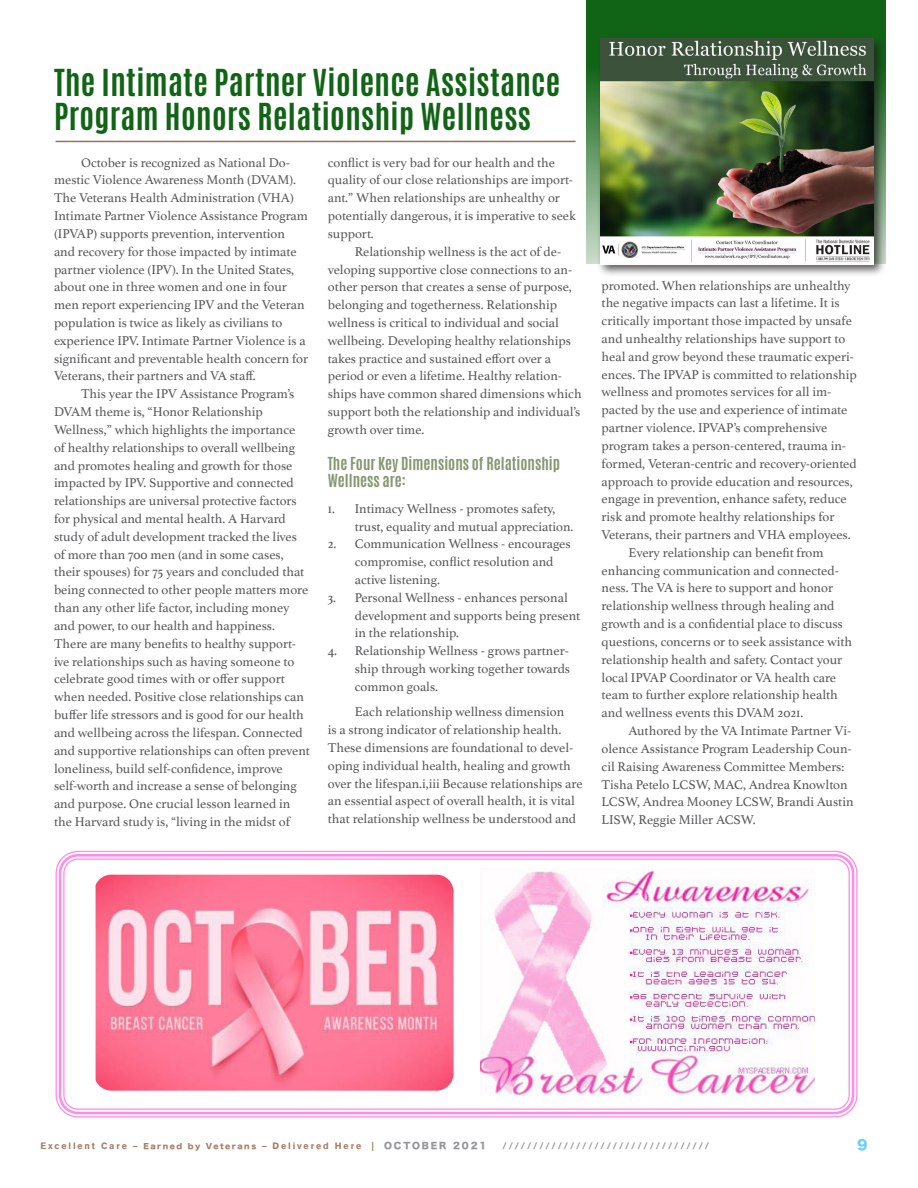
<style>
.page{position:relative;width:918px;height:1188px;background:#fff}
.page>*{position:absolute;margin:0;border:0;box-sizing:border-box;transform-origin:0 0}
.t1{font:700 31.05px/34.5px "Antonio";letter-spacing:.01em;color:#116416}
.Main_Paragraph_Syle{font:700 15px/17.9px "Antonio";color:#879670}
.t2{font:13.5px "Hira Kaku Std N W8";color:#6bcff6}
.Main_Paragraph_Syle-2{font:13.35px/17.9px "Athelas";color:#57585a}
.t3{font:900 9px "Akzidenz Grotesk";letter-spacing:.2em;color:#a77e68}
.t4{font:900 9px "Akzidenz Grotesk";color:#939598}
.s1{font-family:"Hira Kaku Std N W8";font-weight:400;font-size:7.5px}
.s2{font-family:"Hira Kaku Std W8";font-weight:400;color:#939598}
</style>
<div class="page">
<hr style="left:56px;top:141px;width:520px;height:1px;background:#9b6e58">
<div style="left:586px;top:0;width:300px;height:264px;background:#116416"></div>
<div style="left:597px;top:35px;width:290px;height:242px;background:#231f20;opacity:.75"></div>
<img style="left:600px;top:38px;width:274px;height:226px">
<img style="left:480px;top:870px;width:334px;height:225px">
<img style="left:96px;top:875px;width:358px;height:216px">
<div style="left:59px;top:854px;width:795px;height:260px;border:3px solid #ff8ce9;border-radius:18px"></div>
<div style="left:63px;top:858px;width:787px;height:252px;border:1px solid #ff8ce9;border-radius:14px"></div>
<p class="t1" style="left:54px;top:65px;width:508px">The Intimate Partner Violence Assistance<br>Program Honors Relationship Wellness</p>
<p class="Main_Paragraph_Syle-2" style="left:54px;top:153px;width:256px;text-indent:27px">October is recognized as National Do&shy;mestic Violence Awareness Month (DVAM).<br>The Veterans Health Administration (VHA)<br>Intimate Partner Violence Assistance Program (IPVAP) supports prevention, intervention and recovery for those impacted by intimate partner violence (IPV). In the United States, about one in three women and one in four men report experiencing IPV and the Veteran population is twice as likely as civilians to experience IPV. Intimate Partner Violence is a significant and preventable health concern for Veterans, their partners and VA staff.</p>
<p class="Main_Paragraph_Syle-2" style="left:54px;top:385px;width:257px;text-indent:27px">This year the IPV Assistance Program’s DVAM theme is, “Honor Relationship Wellness,” which highlights the importance<br>of healthy relationships to overall wellbeing and promotes healing and growth for those impacted by IPV. Supportive and connected relationships are universal protective factors for physical and mental health. A Harvard study of adult development tracked the lives of more than 700 men (and in some cases, their spouses) for 75 years and concluded that being connected to other people matters more than any other life factor, including money and power, to our health and happiness.<br>There are many benefits to healthy support&shy;ive relationships such as having someone to celebrate good times with or offer support when needed. Positive close relationships can buffer life stressors and is good for our health and wellbeing across the lifespan. Connected and supportive relationships can often prevent loneliness, build self-confidence, improve self-worth and increase a sense of belonging and purpose. One crucial lesson learned in the Harvard study is, “living in the midst of</p>
<p class="Main_Paragraph_Syle-2" style="left:328px;top:153px;width:250px">conflict is very bad for our health and the quality of our close relationships are import&shy;ant.” When relationships are unhealthy or potentially dangerous, it is imperative to seek support.</p>
<p class="Main_Paragraph_Syle-2" style="left:328px;top:242px;width:255px;text-indent:27px">Relationship wellness is the act of de&shy;veloping supportive close connections to an&shy;other person that creates a sense of purpose, belonging and togetherness. Relationship wellness is critical to individual and social wellbeing. Developing healthy relationships takes practice and sustained effort over a period or even a lifetime. Healthy relation&shy;ships have common shared dimensions which support both the relationship and individual’s growth over time.</p>
<p class="Main_Paragraph_Syle" style="left:328px;top:454px;width:234px">The Four Key Dimensions of Relationship<br>Wellness are:</p>
<p class="Main_Paragraph_Syle-2" style="left:355px;top:499px;width:220px;text-indent:-27px">1. Intimacy Wellness - promotes safety, trust, equality and mutual appreciation.</p>
<p class="Main_Paragraph_Syle-2" style="left:355px;top:535px;width:217px;text-indent:-27px">2. Communication Wellness - encourages compromise, conflict resolution and active listening.</p>
<p class="Main_Paragraph_Syle-2" style="left:355px;top:588px;width:227px;text-indent:-27px">3. Personal Wellness - enhances personal development and supports being present in the relationship.</p>
<p class="Main_Paragraph_Syle-2" style="left:355px;top:642px;width:217px;text-align:justify;text-indent:-27px">4. Relationship Wellness - grows partner&shy;ship through working together towards common goals.</p>
<p class="Main_Paragraph_Syle-2" style="left:328px;top:703px;width:256px;text-indent:27px">Each relationship wellness dimension<br>is a strong indicator of relationship health.<br>These dimensions are foundational to devel&shy;oping individual health, healing and growth over the lifespan.i,iii Because relationships are an essential aspect of overall health, it is vital that relationship wellness be understood and</p>
<p class="Main_Paragraph_Syle-2" style="left:602px;top:276px;width:257px">promoted. When relationships are unhealthy the negative impacts can last a lifetime. It is critically important those impacted by unsafe and unhealthy relationships have support to heal and grow beyond these traumatic experi&shy;ences. The IPVAP is committed to relationship wellness and promotes services for all im&shy;pacted by the use and experience of intimate partner violence. IPVAP’s comprehensive program takes a person-centered, trauma in&shy;formed, Veteran-centric and recovery-oriented approach to provide education and resources, engage in prevention, enhance safety, reduce risk and promote healthy relationships for Veterans, their partners and VHA employees.</p>
<p class="Main_Paragraph_Syle-2" style="left:602px;top:543px;width:252px;text-indent:27px">Every relationship can benefit from enhancing communication and connected&shy;ness. The VA is here to support and honor relationship wellness through healing and growth and is a confidential place to discuss questions, concerns or to seek assistance with relationship health and safety. Contact your local IPVAP Coordinator or VA health care team to further explore relationship health and wellness events this DVAM 2021.</p>
<p class="Main_Paragraph_Syle-2" style="left:602px;top:721px;width:253px;text-indent:27px">Authored by the VA Intimate Partner Vi&shy;olence Assistance Program Leadership Coun&shy;cil Raising Awareness Committee Members:<br>Tisha Petelo LCSW, MAC, Andrea Knowlton LCSW, Andrea Mooney LCSW, Brandi Austin LISW, Reggie Miller ACSW.</p>
<p class="t3" style="left:40px;top:1140px;width:447px">Excellent Care – <span class="s1">Earned by Veterans</span> – Delivered Here | <span class="s2">OCTOBER 2021</span></p>
<p class="t4" style="left:503px;top:1140px;width:208px">//////////////////////////////////</p>
<p class="t2" style="left:857px;top:1137px;width:12px">9</p>
</div>
